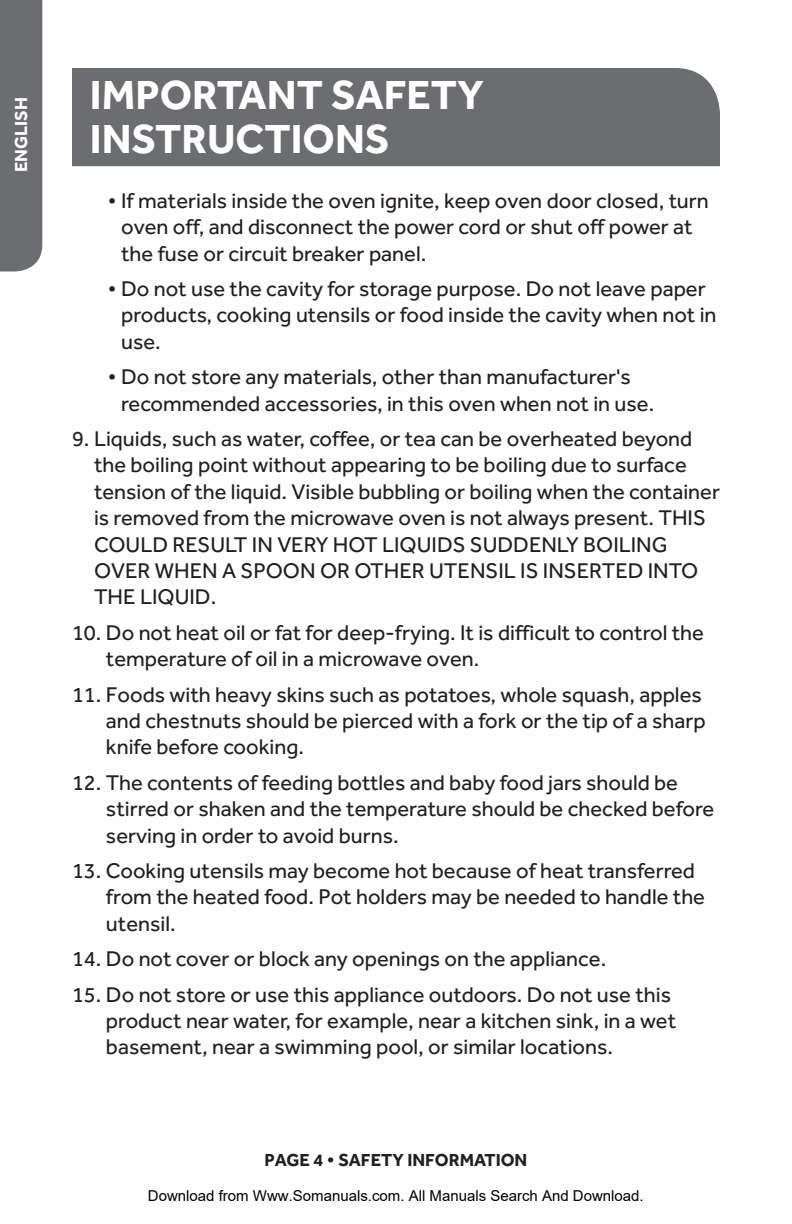
<style>
.page{position:relative;width:792px;height:1224px;background:#fff}
.page>*{position:absolute;margin:0;border:0;box-sizing:border-box;transform-origin:0 0}
.t1{font:700 42px "Effra";color:#fff}
.t2{font:22px/26.4px "Effra";color:#231f20}
.t3{font:700 18px "Effra";color:#231f20}
.t4{font:700 18px "Effra";color:#fff}
.t5{font:15px "Arial";color:#000}
</style>
<div class="page">
<div style="left:0;top:0;width:42px;height:271px;background:#6c6d70"></div>
<div style="left:72px;top:68px;width:648px;height:98px;background:#6c6d70"></div>
<p class="t4" style="left:10px;top:172px;width:77px;rotate:-90deg">ENGLISH</p>
<h1 class="t1" style="left:90px;top:69px;width:41px">IMPOR</h1>
<h1 class="t1" style="left:217px;top:69px;width:269px">TANT SAFETY</h1>
<h1 class="t1" style="left:90px;top:114px;width:120px">INSTRUC</h1>
<h1 class="t1" style="left:265px;top:114px;width:122px">TIONS</h1>
<p class="t2" style="left:121px;top:187px;width:589px;text-indent:-13px">• If materials inside the oven ignite, keep oven door closed, turn oven off, and disconnect the power cord or shut off power at the fuse or circuit breaker panel.</p>
<p class="t2" style="left:121px;top:275px;width:597px;text-indent:-13px">• Do not use the cavity for storage purpose. Do not leave paper products, cooking utensils or food inside the cavity when not in use.</p>
<p class="t2" style="left:121px;top:363px;width:535px;text-indent:-13px">• Do not store any materials, other than manufacturer's recommended accessories, in this oven when not in use.</p>
<p class="t2" style="left:94px;top:425px;width:628px;text-indent:-22px">9. Liquids, such as water, coffee, or tea can be overheated beyond the boiling point without appearing to be boiling due to surface tension of the liquid. Visible bubbling or boiling when the container is removed from the microwave oven is not always present. This<br>could</p>
<p class="t2" style="left:173px;top:531px;width:14px">result</p>
<p class="t2" style="left:252px;top:531px;width:40px">in very</p>
<p class="t2" style="left:333px;top:531px;width:16px">hot</p>
<p class="t2" style="left:382px;top:531px;width:48px">liquids</p>
<p class="t2" style="left:470px;top:531px;width:15px">suddenly</p>
<p class="t2" style="left:583px;top:531px;width:13px">boiling</p>
<p class="t2" style="left:94px;top:557px;width:15px">over</p>
<p class="t2" style="left:155px;top:557px;width:17px">when</p>
<p class="t2" style="left:222px;top:557px;width:35px">a spoon</p>
<p class="t2" style="left:320px;top:557px;width:50px">or other</p>
<p class="t2" style="left:429px;top:557px;width:14px">utensil</p>
<p class="t2" style="left:520px;top:557px;width:36px">is inserted</p>
<p class="t2" style="left:648px;top:557px;width:13px">into</p>
<p class="t2" style="left:94px;top:584px;width:15px">the</p>
<p class="t2" style="left:140px;top:584px;width:78px">liquid.</p>
<p class="t2" style="left:106px;top:619px;width:600px;text-indent:-34px">10. Do not heat oil or fat for deep-frying. It is difficult to control the temperature of oil in a microwave oven.</p>
<p class="t2" style="left:106px;top:681px;width:601px;text-indent:-34px">11. Foods with heavy skins such as potatoes, whole squash, apples and chestnuts should be pierced with a fork or the tip of a sharp knife before cooking.</p>
<p class="t2" style="left:106px;top:769px;width:610px;text-indent:-34px">12. The contents of feeding bottles and baby food jars should be stirred or shaken and the temperature should be checked before serving in order to avoid burns.</p>
<p class="t2" style="left:106px;top:857px;width:601px;text-indent:-34px">13. Cooking utensils may become hot because of heat transferred from the heated food. Pot holders may be needed to handle the utensil.</p>
<p class="t2" style="left:72px;top:945px;width:536px">14. Do not cover or block any openings on the appliance.</p>
<p class="t2" style="left:106px;top:981px;width:572px;text-indent:-34px">15. Do not store or use this appliance outdoors. Do not use this product near water, for example, near a kitchen sink, in a wet basement, near a swimming pool, or similar locations.</p>
<p class="t3" style="left:265px;top:1149px;width:264px">PAGE 4 • SAFETY INFORMATION</p>
<p class="t5" style="left:148px;top:1187px;width:497px">Download from Www.Somanuals.com. All Manuals Search And Download.</p>
</div>
